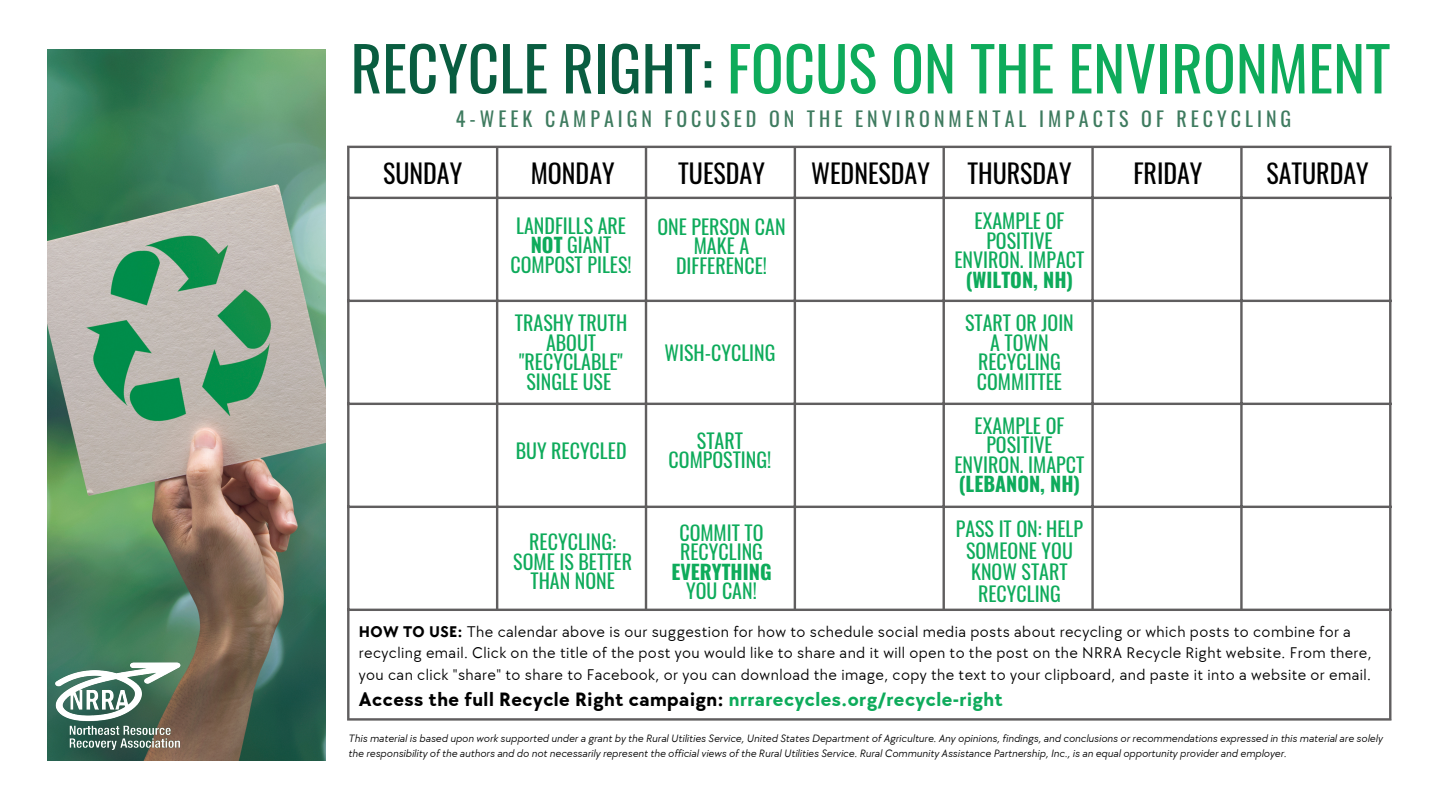
<style>
.page{position:relative;width:1440px;height:810px;background:#fff}
.page>*{position:absolute;margin:0;border:0;box-sizing:border-box;transform-origin:0 0}
.t1{font:61px "Oswald";color:#0eab5b}
.t2{font:26px "Oswald";color:#000}
.t3{font:20px/19.5px "Oswald";color:#0eab5b;text-align:center}
.t4{font:700 20px "TT Chocolates";letter-spacing:.025em;color:#000}
.t5{font:20px "Oswald";letter-spacing:.2em;color:#3e7b5f}
.t6{font:700 20px "Oswald";color:#0eab5b}
.t7{font:16px/21.8px "TT Chocolates";letter-spacing:.025em;color:#000}
.t8{font:italic 11px/15px "TT Chocolates";color:#000}
.s1{color:#095d40}
.s2{font-weight:700}
.s3{color:#0eab5b}
</style>
<div class="page">
<img style="left:47px;top:50px;width:279px;height:710px">
<hr style="left:347px;top:148px;width:3px;height:570px;background:#605e5f">
<hr style="left:496px;top:148px;width:2px;height:461px;background:#605e5f">
<hr style="left:645px;top:148px;width:2px;height:461px;background:#605e5f">
<hr style="left:794px;top:148px;width:2px;height:461px;background:#605e5f">
<hr style="left:943px;top:148px;width:2px;height:461px;background:#605e5f">
<hr style="left:1091px;top:148px;width:3px;height:461px;background:#605e5f">
<hr style="left:1240px;top:148px;width:3px;height:461px;background:#605e5f">
<hr style="left:1389px;top:148px;width:2px;height:570px;background:#605e5f">
<hr style="left:347px;top:146px;width:1044px;height:2px;background:#605e5f">
<hr style="left:347px;top:197px;width:1044px;height:2px;background:#605e5f">
<hr style="left:347px;top:300px;width:1044px;height:2px;background:#605e5f">
<hr style="left:347px;top:403px;width:1044px;height:2px;background:#605e5f">
<hr style="left:347px;top:506px;width:1044px;height:2px;background:#605e5f">
<hr style="left:347px;top:609px;width:1044px;height:2px;background:#605e5f">
<hr style="left:347px;top:718px;width:1044px;height:3px;background:#605e5f">
<img style="left:50px;top:630px;width:147px;height:131px">
<h1 class="t1" style="left:351px;top:21px;width:1041px"><span class="s1">RECYCLE RIGHT:</span> FOCUS ON THE ENVIRONMENT</h1>
<h3 class="t5" style="left:456px;top:104px;width:837px">4-WEEK CAMPAIGN FOCUSED ON THE ENVIRONMENTAL IMPACTS OF RECYCLING</h3>
<h2 class="t2" style="left:383px;top:153px;width:81px">SUNDAY</h2>
<h2 class="t2" style="left:531px;top:153px;width:85px">MONDAY</h2>
<h2 class="t2" style="left:678px;top:153px;width:88px">TUESDAY</h2>
<h2 class="t2" style="left:811px;top:153px;width:120px">WEDNESDAY</h2>
<h2 class="t2" style="left:967px;top:153px;width:106px">THURSDAY</h2>
<h2 class="t2" style="left:1133px;top:153px;width:71px">FRIDAY</h2>
<h2 class="t2" style="left:1266px;top:153px;width:104px">SATURDAY</h2>
<h3 class="t3" style="left:657px;top:216px;width:130px">ONE PERSON CAN<br>MAKE A<br>DIFFERENCE!</h3>
<h3 class="t3" style="left:955px;top:210px;width:131px">EXAMPLE OF<br>POSITIVE<br>ENVIRON. IMPACT</h3>
<h3 class="t6" style="left:966px;top:264px;width:109px">(WILTON, NH)</h3>
<h3 class="t3" style="left:511px;top:215px;width:123px">LANDFILLS ARE<br><span class="s2">NOT</span> GIANT<br>COMPOST PILES!</h3>
<h3 class="t3" style="left:515px;top:312px;width:114px">TRASHY TRUTH<br>ABOUT "RECYCLABLE"<br>SINGLE USE</h3>
<h3 class="t3" style="left:516px;top:440px;width:112px">BUY RECYCLED</h3>
<h3 class="t3" style="left:513px;top:532px;width:120px">RECYCLING:<br>SOME IS BETTER<br>THAN NONE</h3>
<h3 class="t3" style="left:665px;top:342px;width:112px">WISH-CYCLING</h3>
<h3 class="t3" style="left:669px;top:430px;width:104px">START<br>COMPOSTING!</h3>
<h3 class="t3" style="left:679px;top:522px;width:86px;text-align:left">COMMIT TO<br>RECYCLING</h3>
<h3 class="t6" style="left:671px;top:556px;width:102px">EVERYTHING</h3>
<h3 class="t3" style="left:686px;top:580px;width:72px">YOU CAN!</h3>
<h3 class="t3" style="left:965px;top:312px;width:110px">START OR JOIN<br>A TOWN<br>RECYCLING<br>COMMITTEE</h3>
<h3 class="t3" style="left:955px;top:415px;width:131px">EXAMPLE OF<br>POSITIVE<br>ENVIRON. IMAPCT</h3>
<h3 class="t6" style="left:959px;top:468px;width:123px">(LEBANON, NH)</h3>
<h3 class="t3" style="left:956px;top:517px;width:129px;line-height:21.8px">PASS IT ON: HELP<br>SOMEONE YOU<br>KNOW START<br>RECYCLING</h3>
<p class="t7" style="left:359px;top:621px;width:1014px"><span class="s2">HOW TO USE:</span> The calendar above is our suggestion for how to schedule social media posts about recycling or which posts to combine for a recycling email. Click on the title of the post you would like to share and it will open to the post on the NRRA Recycle Right website. From there, you can click "share" to share to Facebook, or you can download the image, copy the text to your clipboard, and paste it into a website or email.</p>
<h3 class="t4" style="left:359px;top:688px;width:645px">Access the full Recycle Right campaign: <span class="s3">nrrarecycles.org/recycle-right</span></h3>
<p class="t8" style="left:348px;top:731px;width:1036px">This material is based upon work supported under a grant by the Rural Utilities Service, United States Department of Agriculture. Any opinions, findings, and conclusions or recommendations expressed in this material are solely the responsibility of the authors and do not necessarily represent the official views of the Rural Utilities Service. Rural Community Assistance Partnership, Inc., is an equal opportunity provider and employer.</p>
</div>
